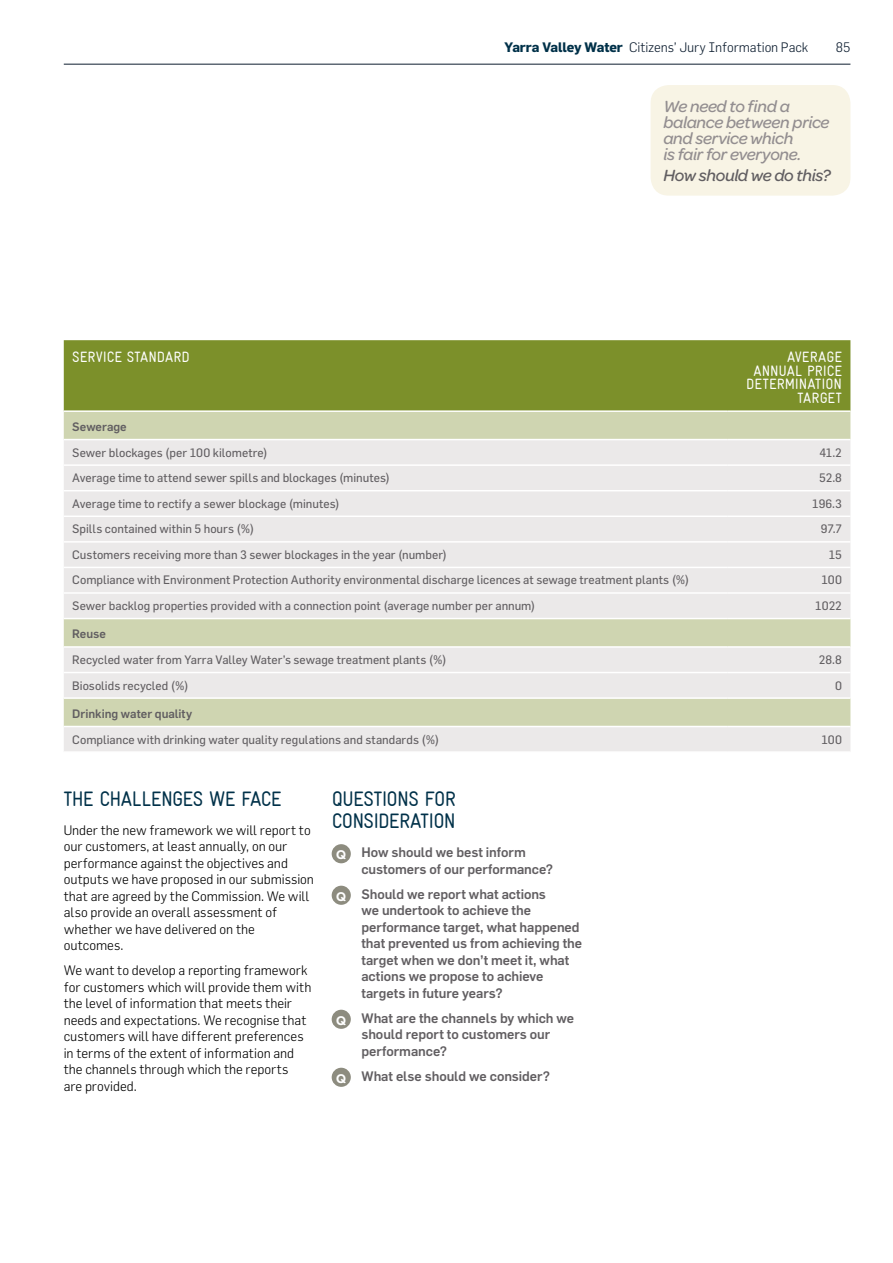
<style>
.page{position:relative;width:893px;height:1263px;background:#fff}
.page>*{position:absolute;margin:0;border:0;box-sizing:border-box;transform-origin:0 0}
.t1{font:condensed 21px/22.5px "Gravur";letter-spacing:-.03em;color:#003149}
.t2{font:italic 500 17.25px/16.2px "Omnes";letter-spacing:-.02em;color:#938e90}
.t3{font:italic 500 17.25px "Omnes";letter-spacing:-.02em;color:#615e61}
.t4{font:condensed 15px/13.5px "Gravur";color:#fff;text-align:right}
.t5{font:300 13.5px/16.5px "Flama";letter-spacing:-.005em;color:#000}
.t6{font:500 13.5px/16.5px "Flama";letter-spacing:-.005em;color:#615e61}
.t7{font:300 13.5px "Flama";letter-spacing:-.01em;color:#0e1e30}
.t8{font:12px "Flama";color:#615e61}
.t9{font:500 12px "Flama";color:#615e61}
.s1{font-weight:700;color:#003149}
.s2{font-family:"Omnes";font-weight:600;color:#fff}
</style>
<div class="page">
<hr style="left:64px;top:64px;width:786px;height:1px;background:#0e1e30">
<div style="left:651px;top:85px;width:199px;height:111px;background:#f8f4e5;border-radius:18px"></div>
<div style="left:64px;top:340px;width:786px;height:70px;background:#7c902a"></div>
<div style="left:64px;top:412px;width:786px;height:27px;background:#cfd5b1"></div>
<svg style="left:64px;top:440px;width:786px;height:311px;background:#e6e5df"></svg>
<hr style="left:64px;top:464px;width:663px;height:2px;background:#fff">
<hr style="left:727px;top:464px;width:123px;height:2px;background:#fff">
<hr style="left:64px;top:490px;width:663px;height:1px;background:#fff">
<hr style="left:727px;top:490px;width:123px;height:1px;background:#fff">
<hr style="left:64px;top:515px;width:663px;height:2px;background:#fff">
<hr style="left:727px;top:515px;width:123px;height:2px;background:#fff">
<hr style="left:64px;top:541px;width:663px;height:2px;background:#fff">
<hr style="left:727px;top:541px;width:123px;height:2px;background:#fff">
<hr style="left:64px;top:567px;width:663px;height:1px;background:#fff">
<hr style="left:727px;top:567px;width:123px;height:1px;background:#fff">
<hr style="left:64px;top:592px;width:663px;height:2px;background:#fff">
<hr style="left:727px;top:592px;width:123px;height:2px;background:#fff">
<hr style="left:64px;top:672px;width:663px;height:1px;background:#fff">
<hr style="left:727px;top:672px;width:123px;height:1px;background:#fff">
<hr style="left:64px;top:618px;width:663px;height:1px;background:#fff">
<hr style="left:727px;top:618px;width:123px;height:1px;background:#fff">
<hr style="left:64px;top:646px;width:663px;height:2px;background:#fff">
<hr style="left:727px;top:646px;width:123px;height:2px;background:#fff">
<hr style="left:64px;top:697px;width:663px;height:2px;background:#fff">
<hr style="left:727px;top:697px;width:123px;height:2px;background:#fff">
<hr style="left:64px;top:726px;width:663px;height:1px;background:#fff">
<hr style="left:727px;top:726px;width:123px;height:1px;background:#fff">
<div style="left:332px;top:844px;width:19px;height:19px;background:#8d8c7f;border-radius:50%"></div>
<div style="left:332px;top:886px;width:19px;height:19px;background:#8d8c7f;border-radius:50%"></div>
<div style="left:332px;top:1010px;width:19px;height:19px;background:#8d8c7f;border-radius:50%"></div>
<div style="left:332px;top:1068px;width:19px;height:19px;background:#8d8c7f;border-radius:50%"></div>
<p class="t7" style="left:505px;top:39px;width:305px"><span class="s1">Yarra Valley Water</span> Citizens’ Jury Information Pack</p>
<p class="t7" style="left:836px;top:39px;width:16px">85</p>
<h2 class="t2" style="left:663px;top:98px;width:168px">We need to find a balance between price and service which<br>is fair for everyone.</h2>
<h2 class="t3" style="left:663px;top:166px;width:169px">How should we do this?</h2>
<p class="t4" style="left:72px;top:350px;width:119px">SERVICE STANDARD</p>
<p class="t4" style="left:746px;top:350px;width:97px">AVERAGE<br>ANNUAL PRICE<br>DETERMINATION<br>TARGET</p>
<p class="t9" style="left:72px;top:418px;width:56px">Sewerage</p>
<p class="t8" style="left:72px;top:445px;width:197px">Sewer blockages (per 100 kilometre)</p>
<p class="t8" style="left:819px;top:445px;width:24px">41.2</p>
<p class="t8" style="left:72px;top:471px;width:319px">Average time to attend sewer spills and blockages (minutes)</p>
<p class="t8" style="left:819px;top:471px;width:24px">52.8</p>
<p class="t8" style="left:72px;top:496px;width:269px">Average time to rectify a sewer blockage (minutes)</p>
<p class="t8" style="left:812px;top:496px;width:31px">196.3</p>
<p class="t8" style="left:72px;top:522px;width:183px">Spills contained within 5 hours (%)</p>
<p class="t8" style="left:821px;top:522px;width:23px">97.7</p>
<p class="t8" style="left:72px;top:547px;width:376px">Customers receiving more than 3 sewer blockages in the year (number)</p>
<p class="t8" style="left:829px;top:547px;width:15px">15</p>
<p class="t8" style="left:72px;top:573px;width:619px">Compliance with Environment Protection Authority environmental discharge licences at sewage treatment plants (%)</p>
<p class="t8" style="left:821px;top:573px;width:22px">100</p>
<p class="t8" style="left:72px;top:598px;width:465px">Sewer backlog properties provided with a connection point (average number per annum)</p>
<p class="t8" style="left:815px;top:598px;width:28px">1022</p>
<p class="t9" style="left:72px;top:625px;width:35px">Reuse</p>
<p class="t8" style="left:72px;top:652px;width:376px">Recycled water from Yarra Valley Water’s sewage treatment plants (%)</p>
<p class="t8" style="left:819px;top:652px;width:24px">28.8</p>
<p class="t8" style="left:72px;top:678px;width:118px">Biosolids recycled (%)</p>
<p class="t8" style="left:835px;top:678px;width:8px">0</p>
<p class="t9" style="left:72px;top:705px;width:121px">Drinking water quality</p>
<p class="t8" style="left:72px;top:732px;width:369px">Compliance with drinking water quality regulations and standards (%)</p>
<p class="t8" style="left:821px;top:732px;width:22px">100</p>
<h1 class="t1" style="left:64px;top:787px;width:219px">THE CHALLENGES WE FACE</h1>
<p class="t5" style="left:64px;top:821px;width:252px">Under the new framework we will report to our customers, at least annually, on our performance against the objectives and outputs we have proposed in our submission that are agreed by the Commission. We will also provide an overall assessment of whether we have delivered on the outcomes.</p>
<p class="t5" style="left:64px;top:962px;width:249px">We want to develop a reporting framework for customers which will provide them with the level of information that meets their needs and expectations. We recognise that customers will have different preferences in terms of the extent of information and the channels through which the reports<br>are provided.</p>
<h1 class="t1" style="left:332px;top:787px;width:126px">QUESTIONS FOR<br>CONSIDERATION</h1>
<p class="t6" style="left:361px;top:843px;width:193px;text-indent:-25px"><span class="s2">Q</span> How should we best inform customers of our performance?</p>
<p class="t6" style="left:361px;top:885px;width:222px;text-indent:-25px"><span class="s2">Q</span> Should we report what actions<br>we undertook to achieve the performance target, what happened that prevented us from achieving the target when we don’t meet it, what actions we propose to achieve targets in future years?</p>
<p class="t6" style="left:361px;top:1009px;width:214px;text-indent:-25px"><span class="s2">Q</span> What are the channels by which we should report to customers our performance?</p>
<p class="t6" style="left:336px;top:1067px;width:215px"><span class="s2">Q</span> What else should we consider?</p>
</div>
